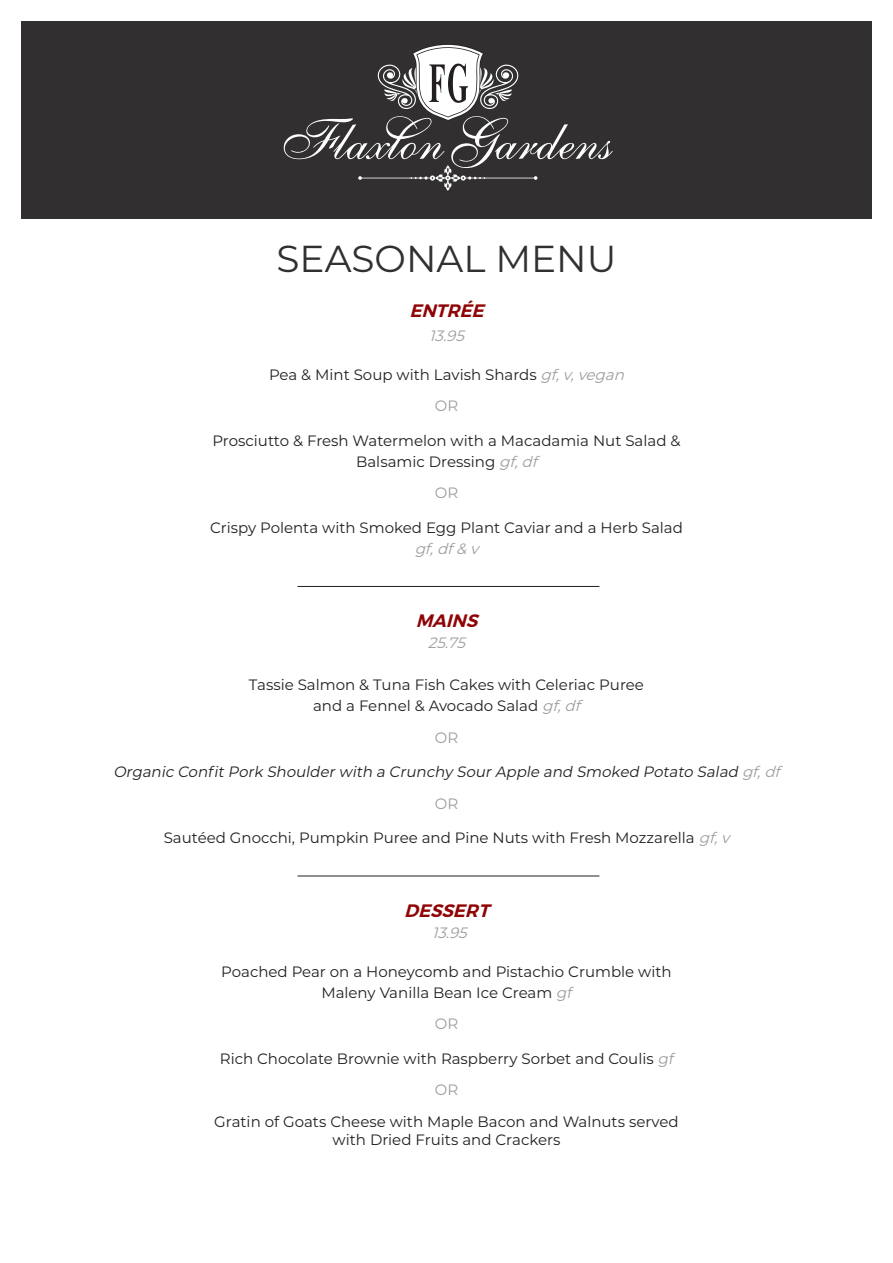
<style>
.page{position:relative;width:893px;height:1263px;background:#fff}
.page>*{position:absolute;margin:0;border:0;box-sizing:border-box;transform-origin:0 0}
.t1{font:37.5px "Montserrat";color:#312f30}
.t2{font:italic 600 18px "Montserrat";color:#8f0305}
.t3{font:15px "Montserrat";color:#231f20}
.t4{font:italic 15px "Montserrat";color:#231f20}
.t5{font:italic 15px "Montserrat";color:#9b9da0}
.t6{font:15px "Montserrat";color:#9b9da0}
.s1{font-style:italic;color:#9b9da0}
.s2{color:#9b9da0}
</style>
<div class="page">
<hr style="left:297px;top:586px;width:302px;height:1px;background:#231f20">
<hr style="left:297px;top:876px;width:302px;height:1px;background:#231f20">
<div style="left:21px;top:21px;width:851px;height:198px;background:#312f30"></div>
<svg style="left:284px;top:44px;width:329px;height:147px"></svg>
<p class="t1" style="left:276px;top:232px;width:341px">SEASONAL MENU</p>
<p class="t2" style="left:409px;top:296px;width:83px">ENTRÉE</p>
<p class="t5" style="left:429px;top:325px;width:41px">13.95</p>
<p class="t3" style="left:269px;top:364px;width:362px">Pea &amp; Mint Soup with Lavish Shards <span class="s1">gf,v,vegan</span></p>
<p class="t6" style="left:435px;top:395px;width:25px">OR</p>
<p class="t3" style="left:212px;top:430px;width:470px">Prosciutto &amp; Fresh Watermelon with a Macadamia Nut Salad &amp;</p>
<p class="t3" style="left:356px;top:451px;width:187px">Balsamic Dressing <span class="s1">gf,df</span></p>
<p class="t6" style="left:435px;top:482px;width:25px">OR</p>
<p class="t3" style="left:210px;top:517px;width:474px">Crispy Polenta with Smoked Egg Plant Caviar and a Herb Salad</p>
<p class="t5" style="left:415px;top:538px;width:70px">gf,df&amp; v</p>
<p class="t2" style="left:416px;top:606px;width:70px">MAINS</p>
<p class="t5" style="left:428px;top:632px;width:44px">25.75</p>
<p class="t3" style="left:249px;top:674px;width:396px">Tassie Salmon &amp; Tuna Fish Cakes with Celeriac Puree</p>
<p class="t3" style="left:313px;top:695px;width:273px">and a Fennel &amp; Avocado Salad <span class="s1">gf,df</span></p>
<p class="t6" style="left:435px;top:727px;width:25px">OR</p>
<p class="t4" style="left:113px;top:761px;width:673px">Organic ConfitPork Shoulderwith a Crunchy SourApple and Smoked Potato Salad <span class="s2">gf,df</span></p>
<p class="t6" style="left:435px;top:793px;width:25px">OR</p>
<p class="t3" style="left:164px;top:827px;width:572px">Sautéed Gnocchi, Pumpkin Puree and Pine Nuts with Fresh Mozzarella <span class="s1">gf,v</span></p>
<p class="t2" style="left:404px;top:896px;width:93px">DESSERT</p>
<p class="t5" style="left:432px;top:922px;width:41px">13.95</p>
<p class="t3" style="left:221px;top:961px;width:452px">Poached Pear on a Honeycomb and Pistachio Crumble with</p>
<p class="t3" style="left:321px;top:982px;width:255px">Maleny Vanilla Bean Ice Cream <span class="s1">gf</span></p>
<p class="t6" style="left:435px;top:1013px;width:25px">OR</p>
<p class="t3" style="left:220px;top:1048px;width:458px">Rich Chocolate Brownie with Raspberry Sorbet and Coulis <span class="s1">gf</span></p>
<p class="t6" style="left:435px;top:1079px;width:25px">OR</p>
<p class="t3" style="left:214px;top:1111px;width:466px">Gratin of Goats Cheese with Maple Bacon and Walnuts served</p>
<p class="t3" style="left:333px;top:1129px;width:229px">with Dried Fruits and Crackers</p>
</div>
